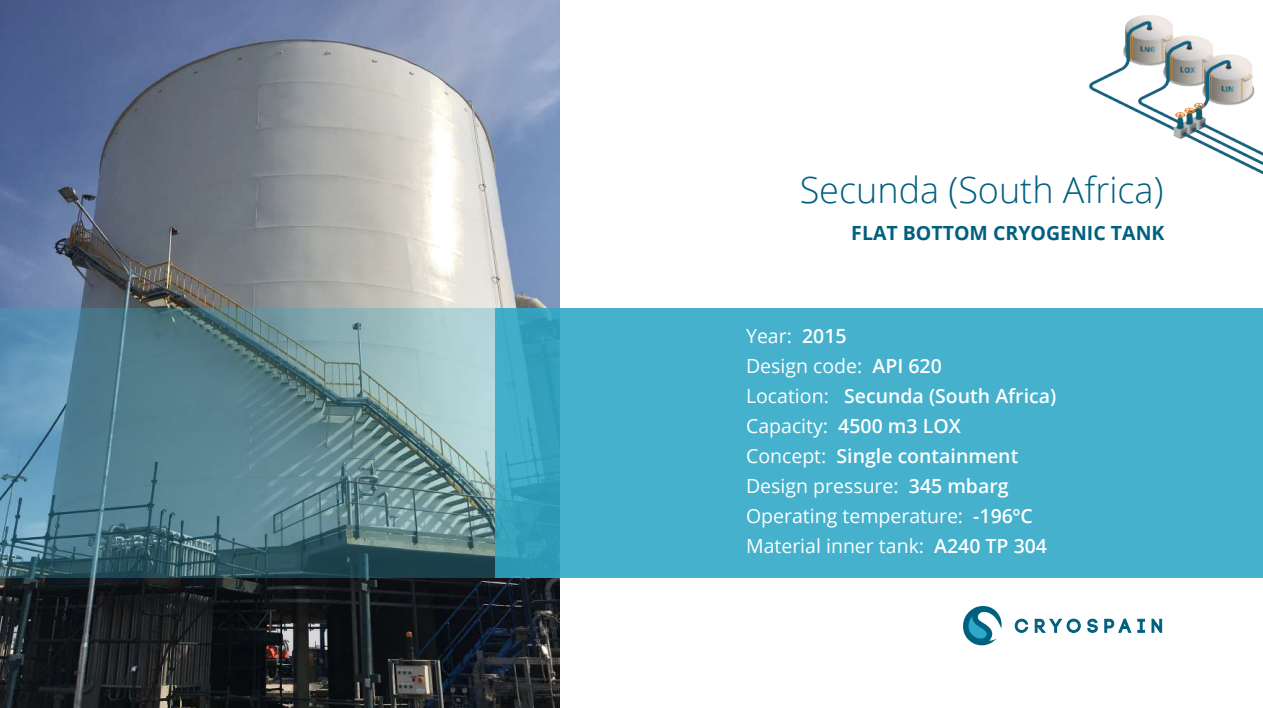
<style>
.page{position:relative;width:1263px;height:708px;background:#fff}
.page>*{position:absolute;margin:0;border:0;box-sizing:border-box;transform-origin:0 0}
.t1{font:300 36px "Open Sans";color:#00607f}
.t2{font:19.5px/30px "Open Sans";color:#fff}
.t3{font:700 19.5px "Open Sans";color:#00607f}
.s1{font-weight:600}
</style>
<div class="page">
<img style="left:1089px;top:15px;width:174px;height:160px">
<img style="left:0;top:0;width:559px;height:707px">
<svg style="left:0;top:307px;width:496px;height:270px;background:#638a95"></svg>
<div style="left:496px;top:307px;width:767px;height:270px;background:#45b1cc"></div>
<svg style="left:963px;top:606px;width:39px;height:40px"></svg>
<svg style="left:1014px;top:618px;width:14px;height:14px"></svg>
<svg style="left:1034px;top:618px;width:47px;height:14px"></svg>
<svg style="left:1087px;top:618px;width:11px;height:15px"></svg>
<svg style="left:1104px;top:618px;width:27px;height:14px"></svg>
<svg style="left:1137px;top:618px;width:8px;height:14px"></svg>
<svg style="left:1151px;top:618px;width:11px;height:14px"></svg>
<h1 class="t1" style="left:800px;top:165px;width:365px">Secunda (South Africa)</h1>
<p class="t3" style="left:851px;top:219px;width:315px">FLAT BOTTOM CRYOGENIC TANK</p>
<p class="t2" style="left:746px;top:320px;width:312px">Year: <span class="s1">2015<br></span>Design code: <span class="s1">API 620<br></span>Location: <span class="s1">Secunda (South Africa)<br></span>Capacity: <span class="s1">4500 m3 LOX<br></span>Concept: <span class="s1">Single containment<br></span>Design pressure: <span class="s1">345 mbarg<br></span>Operating temperature: <span class="s1">-196ºC<br></span>Material inner tank: <span class="s1">A240 TP 304</span></p>
</div>
